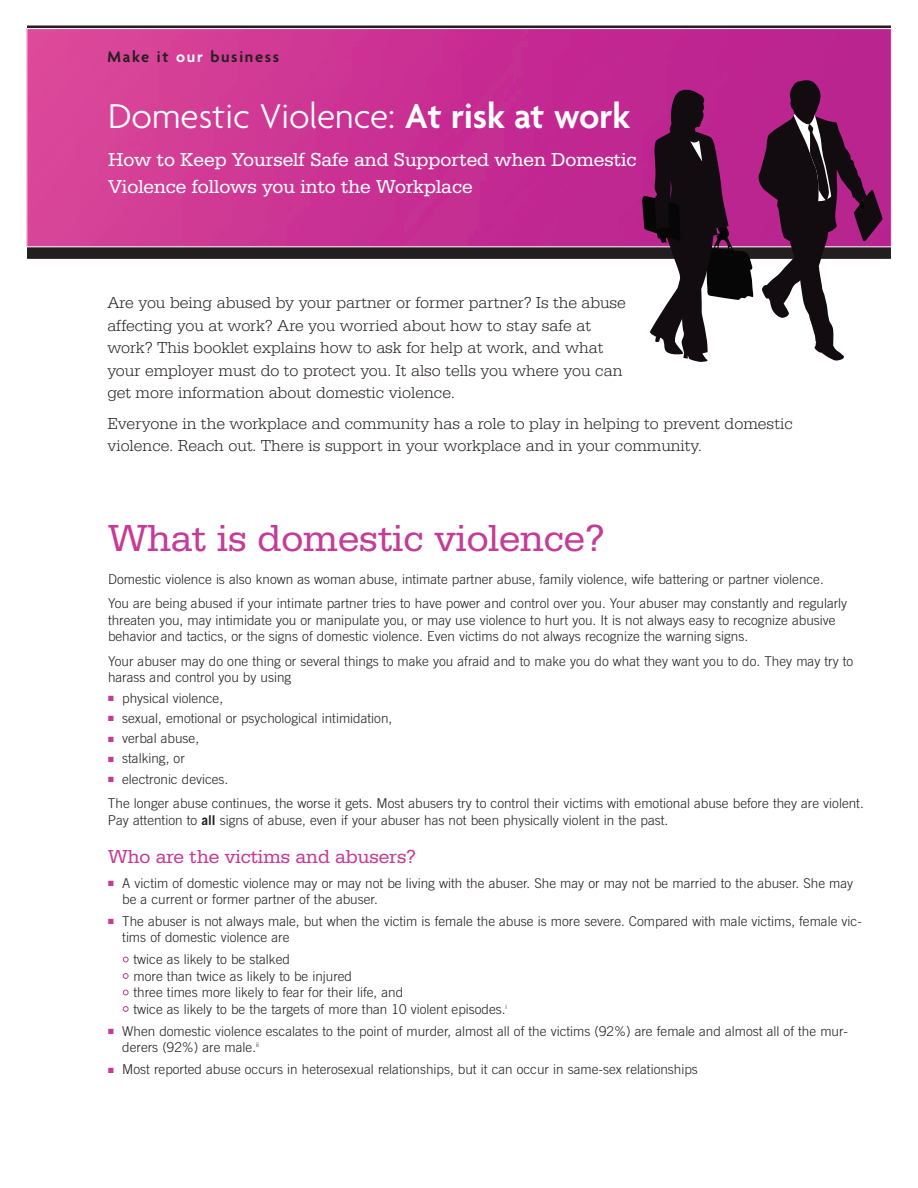
<style>
.page{position:relative;width:918px;height:1188px;background:#fff}
.page>*{position:absolute;margin:0;border:0;box-sizing:border-box;transform-origin:0 0}
.t1{font:39px "Serifa D";color:#c53b96}
.t2{font:300 37.2px "Agenda";color:#fff}
.t3{font:19.5px/27px "Serifa T";color:#fff}
.t4{font:19.5px "Serifa T";color:#c53b96}
.t5{font:16.5px/22.5px "Serifa T Ligh";color:#231f20}
.t6{font:600 16.5px "Agenda";letter-spacing:.105em;color:#231f20}
.t7{font:300 13.5px/16.5px "Trade Gothic";color:#231f20}
.s1{color:#fff}
.s2{font-weight:600}
.s3{color:#c53b96}
.s4{font-weight:700}
</style>
<div class="page">
<svg style="left:123px;top:957px;width:5px;height:5px"></svg>
<svg style="left:123px;top:973px;width:5px;height:6px"></svg>
<svg style="left:123px;top:990px;width:5px;height:5px"></svg>
<svg style="left:123px;top:1006px;width:5px;height:6px"></svg>
<div style="left:27px;top:247px;width:864px;height:12px;background:#231f20"></div>
<hr style="left:27px;top:26px;width:864px;height:2px;background:#231f20">
<img style="left:28px;top:30px;width:862px;height:215px">
<div style="left:26px;top:28px;width:866px;height:219px;border:1px solid #fff"></div>
<svg style="left:642px;top:80px;width:241px;height:282px"></svg>
<p class="t6" style="left:107px;top:46px;width:173px">Make it <span class="s1">our</span> business</p>
<h2 class="t2" style="left:108px;top:93px;width:524px">Domestic Violence: <span class="s2">At risk at work</span></h2>
<h3 class="t3" style="left:108px;top:145px;width:530px">How to Keep Yourself Safe and Supported when Domestic<br>Violence follows you into the Workplace</h3>
<p class="t5" style="left:107px;top:291px;width:520px">Are you being abused by your partner or former partner? Is the abuse affecting you at work? Are you worried about how to stay safe at work? This booklet explains how to ask for help at work, and what your employer must do to protect you. It also tells you where you can get more information about domestic violence.</p>
<p class="t5" style="left:107px;top:412px;width:687px">Everyone in the workplace and community has a role to play in helping to prevent domestic violence. Reach out. There is support in your workplace and in your community.</p>
<h1 class="t1" style="left:108px;top:515px;width:498px">What is domestic violence?</h1>
<p class="t7" style="left:108px;top:568px;width:741px;line-height:24.6px">Domestic violence is also known as woman abuse, intimate partner abuse, family violence, wife battering or partner violence.<br>You are being abused if your intimate partner tries to have power and control over you. Your abuser may constantly and regularly</p>
<p class="t7" style="left:108px;top:613px;width:729px">threaten you, may intimidate you or manipulate you, or may use violence to hurt you. It is not always easy to recognize abusive behavior and tactics, or the signs of domestic violence. Even victims do not always recognize the warning signs.</p>
<p class="t7" style="left:108px;top:654px;width:747px">Your abuser may do one thing or several things to make you afraid and to make you do what they want you to do. They may try to harass and control you by using</p>
<p class="t7" style="left:108px;top:691px;width:117px"><span class="s3">■</span> physical violence,</p>
<p class="t7" style="left:108px;top:711px;width:286px"><span class="s3">■</span> sexual, emotional or psychological intimidation,</p>
<p class="t7" style="left:108px;top:731px;width:93px"><span class="s3">■</span> verbal abuse,</p>
<p class="t7" style="left:108px;top:752px;width:78px"><span class="s3">■</span> stalking, or</p>
<p class="t7" style="left:108px;top:768px;width:757px;line-height:24.6px"><span class="s3">■</span> electronic devices.<br>The longer abuse continues, the worse it gets. Most abusers try to control their victims with emotional abuse before they are violent.</p>
<p class="t7" style="left:108px;top:813px;width:562px">Pay attention to <span class="s4">all</span> signs of abuse, even if your abuser has not been physically violent in the past.</p>
<h3 class="t4" style="left:108px;top:845px;width:310px">Who are the victims and abusers?</h3>
<p class="t7" style="left:122px;top:876px;width:733px;text-indent:-14px"><span class="s3">■</span> A victim of domestic violence may or may not be living with the abuser. She may or may not be married to the abuser. She may be a current or former partner of the abuser.</p>
<p class="t7" style="left:122px;top:914px;width:741px;text-indent:-14px"><span class="s3">■</span> The abuser is not always male, but when the victim is female the abuse is more severe. Compared with male victims, female vic&shy;tims of domestic violence are</p>
<p class="t7" style="left:122px;top:952px;width:169px"><span class="s1">•</span> twice as likely to be stalked</p>
<p class="t7" style="left:122px;top:969px;width:231px"><span class="s1">•</span> more than twice as likely to be injured</p>
<p class="t7" style="left:122px;top:985px;width:282px"><span class="s1">•</span> three times more likely to fear for their life, and</p>
<p class="t7" style="left:122px;top:1002px;width:386px"><span class="s1">•</span> twice as likely to be the targets of more than 10 violent episodes.<sup>i</sup></p>
<p class="t7" style="left:122px;top:1024px;width:727px;text-indent:-14px"><span class="s3">■</span> When domestic violence escalates to the point of murder, almost all of the victims (92%) are female and almost all of the mur&shy;derers (92%) are male.<sup>ii</sup></p>
<p class="t7" style="left:108px;top:1062px;width:591px"><span class="s3">■</span> Most reported abuse occurs in heterosexual relationships, but it can occur in same-sex relationships</p>
</div>
